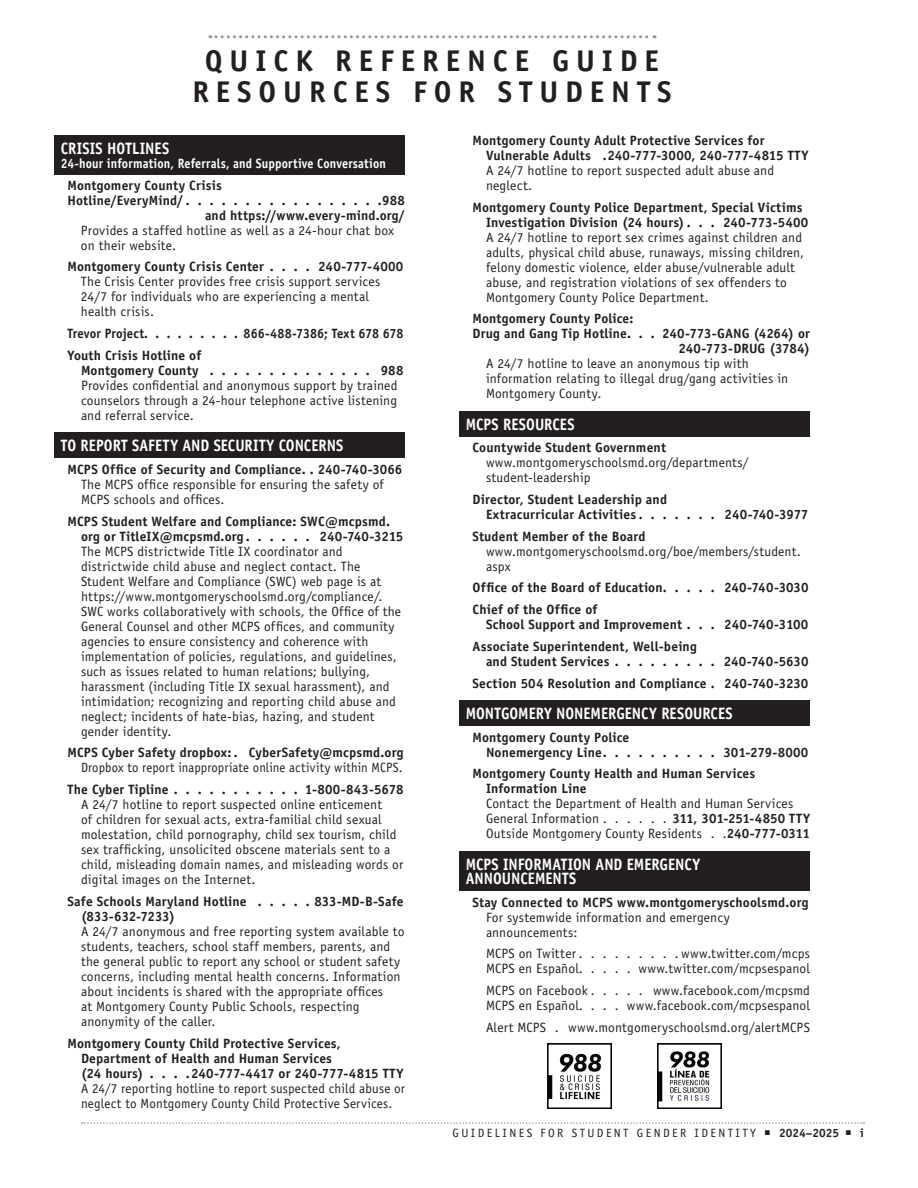
<style>
.page{position:relative;width:918px;height:1188px;background:#fff}
.page>*{position:absolute;margin:0;border:0;box-sizing:border-box;transform-origin:0 0}
.t1{font:700 30px/31.5px "Officina Sans Std";letter-spacing:.23em;color:#231f20;text-align:center}
.t2{font:700 16.5px/14.2px "Officina Sans Std";color:#fff;scale:.9 1}
.t3{font:13.5px/15px "Officina Sans Std";letter-spacing:.01em;color:#231f20}
.t4{font:700 13.5px/15px "Officina Sans Std";letter-spacing:.01em;color:#231f20}
.t5{font:700 13.5px "Officina Sans Std";letter-spacing:.01em;color:#fff;scale:.9 1}
.t6{font:13.5px "Officina Sans Std";letter-spacing:.01em;color:#231f20;scale:.94 1}
.t7{font:700 13.5px "Officina Sans Std";letter-spacing:-.01em;color:#231f20}
.t8{font:700 13.5px "Officina Sans Std";letter-spacing:.01em;color:#231f20;scale:.94 1}
.t9{font:700 13.5px "Officina Sans Std";letter-spacing:-.015em;color:#231f20}
.t10{font:700 13.5px "Officina Sans Std";letter-spacing:-.02em;color:#231f20}
.t11{font:12px "Officina Sans Std";letter-spacing:.2em;color:#231f20}
.s1{font-weight:700}
</style>
<div class="page">
<svg style="left:82px;top:1122px;width:782px;height:2px"></svg>
<svg style="left:210px;top:35px;width:445px;height:3px"></svg>
<div style="left:54px;top:135px;width:351px;height:40px;background:#231f20"></div>
<div style="left:54px;top:433px;width:351px;height:25px;background:#231f20"></div>
<div style="left:459px;top:411px;width:351px;height:25px;background:#231f20"></div>
<div style="left:459px;top:700px;width:351px;height:26px;background:#231f20"></div>
<div style="left:459px;top:851px;width:351px;height:40px;background:#231f20"></div>
<img style="left:547px;top:1044px;width:65px;height:64px">
<img style="left:657px;top:1044px;width:65px;height:64px">
<h1 class="t1" style="left:192px;top:44px;width:481px">QUICK REFERENCE GUIDE<br>RESOURCES FOR STUDENTS</h1>
<p class="t2" style="left:61px;top:141px;width:122px">CRISIS HOTLINES</p>
<p class="t5" style="left:61px;top:155px;width:363px">24-hour information, Referrals, and Supportive Conversation</p>
<p class="t4" style="left:68px;top:177px;width:156px">Montgomery County Crisis<br>Hotline/EveryMind/</p>
<p class="t4" style="left:205px;top:192px;width:201px;text-align:right">988<br>and https://www every-mind org/</p>
<p class="t3" style="left:81px;top:223px;width:315px">Provides a staffed hotline as well as a 24-hour chat box on their website.</p>
<p class="t4" style="left:67px;top:259px;width:198px">Montgomery County Crisis Center</p>
<p class="t4" style="left:318px;top:259px;width:87px">240-777-4000</p>
<p class="t3" style="left:81px;top:274px;width:301px">The Crisis Center provides free crisis support services<br>24/7 for individuals who are experiencing a mental health crisis.</p>
<p class="t8" style="left:68px;top:325px;width:83px">Trevor Project</p>
<p class="t8" style="left:244px;top:325px;width:172px">866-488-7386; Text 678 678</p>
<p class="t4" style="left:68px;top:348px;width:135px;text-align:right">Youth Crisis Hotline of<br>Montgomery County</p>
<p class="t4" style="left:381px;top:363px;width:24px">988</p>
<p class="t3" style="left:81px;top:378px;width:318px;text-align:justify">Provides confidential and anonymous support by trained counselors through a 24-hour telephone active listening and referral service.</p>
<p class="t2" style="left:61px;top:438px;width:316px">TO REPORT SAFETY AND SECURITY CONCERNS</p>
<p class="t4" style="left:68px;top:462px;width:336px">MCPS Office of Security and Compliance 240-740-3066</p>
<p class="t3" style="left:81px;top:477px;width:304px">The MCPS office responsible for ensuring the safety of<br>MCPS schools and offices.</p>
<p class="t4" style="left:81px;top:513px;width:306px;text-indent:-14px">MCPS Student Welfare and Compliance: SWC@mcpsmd org or TitleIX@mcpsmd org</p>
<p class="t9" style="left:320px;top:528px;width:85px">240-740-3215</p>
<p class="t3" style="left:81px;top:544px;width:322px">The MCPS districtwide Title IX coordinator and districtwide child abuse and neglect contact. The Student Welfare and Compliance (SWC) web page is at https://www.montgomeryschoolsmd.org/compliance/.<br>SWC works collaboratively with schools, the Office of the General Counsel and other MCPS offices, and community agencies to ensure consistency and coherence with implementation of policies, regulations, and guidelines, such as issues related to human relations; bullying, harassment (including Title IX sexual harassment), and intimidation; recognizing and reporting child abuse and neglect; incidents of hate-bias, hazing, and student gender identity.</p>
<p class="t4" style="left:68px;top:745px;width:165px">MCPS Cyber Safety dropbox:</p>
<p class="t4" style="left:249px;top:745px;width:156px">CyberSafety@mcpsmd org</p>
<p class="t6" style="left:81px;top:760px;width:343px">Dropbox to report inappropriate online activity within MCPS.</p>
<p class="t4" style="left:68px;top:782px;width:103px">The Cyber Tipline</p>
<p class="t4" style="left:305px;top:782px;width:100px">1-800-843-5678</p>
<p class="t3" style="left:81px;top:797px;width:324px">A 24/7 hotline to report suspected online enticement<br>of children for sexual acts, extra-familial child sexual molestation, child pornography, child sex tourism, child sex trafficking, unsolicited obscene materials sent to a child, misleading domain names, and misleading words or digital images on the Internet.</p>
<p class="t4" style="left:68px;top:894px;width:181px">Safe Schools Maryland Hotline</p>
<p class="t4" style="left:314px;top:894px;width:91px">833-MD-B-Safe</p>
<p class="t10" style="left:81px;top:908px;width:96px">(833-632-7233)</p>
<p class="t3" style="left:81px;top:924px;width:325px">A 24/7 anonymous and free reporting system available to students, teachers, school staff members, parents, and the general public to report any school or student safety concerns, including mental health concerns. Information about incidents is shared with the appropriate offices<br>at Montgomery County Public Schools, respecting anonymity of the caller.</p>
<p class="t4" style="left:81px;top:1035px;width:261px;text-indent:-14px">Montgomery County Child Protective Services,<br>Department of Health and Human Services (24 hours)</p>
<p class="t7" style="left:191px;top:1065px;width:214px">240-777-4417 or 240-777-4815 TTY</p>
<p class="t3" style="left:81px;top:1081px;width:326px">A 24/7 reporting hotline to report suspected child abuse or neglect to Montgomery County Child Protective Services.</p>
<p class="t4" style="left:486px;top:133px;width:324px;text-indent:-14px">Montgomery County Adult Protective Services for<br>Vulnerable Adults 240-777-3000, 240-777-4815 TTY</p>
<p class="t3" style="left:486px;top:163px;width:290px">A 24/7 hotline to report suspected adult abuse and neglect.</p>
<p class="t4" style="left:486px;top:199px;width:318px;text-indent:-14px">Montgomery County Police Department, Special Victims<br>Investigation Division (24 hours)</p>
<p class="t4" style="left:723px;top:214px;width:87px">240-773-5400</p>
<p class="t3" style="left:486px;top:229px;width:320px">A 24/7 hotline to report sex crimes against children and adults, physical child abuse, runaways, missing children, felony domestic violence, elder abuse/vulnerable adult abuse, and registration violations of sex offenders to Montgomery County Police Department.</p>
<p class="t4" style="left:473px;top:311px;width:163px">Montgomery County Police:<br>Drug and Gang Tip Hotline</p>
<p class="t4" style="left:662px;top:326px;width:149px;text-align:right">240-773-GANG (4264) or<br>240-773-DRUG (3784)</p>
<p class="t3" style="left:486px;top:356px;width:304px">A 24/7 hotline to leave an anonymous tip with information relating to illegal drug/gang activities in<br>Montgomery County.</p>
<p class="t2" style="left:466px;top:417px;width:122px">MCPS RESOURCES</p>
<p class="t4" style="left:472px;top:440px;width:195px">Countywide Student Government</p>
<p class="t3" style="left:486px;top:455px;width:264px">www.montgomeryschoolsmd.org/departments/ student-leadership</p>
<p class="t4" style="left:486px;top:492px;width:183px;text-indent:-14px">Director, Student Leadership and<br>Extracurricular Activities</p>
<p class="t9" style="left:725px;top:506px;width:85px">240-740-3977</p>
<p class="t4" style="left:473px;top:528px;width:175px">Student Member of the Board</p>
<p class="t3" style="left:486px;top:544px;width:316px">www.montgomeryschoolsmd.org/boe/members/student. aspx</p>
<p class="t4" style="left:473px;top:580px;width:192px">Office of the Board of Education</p>
<p class="t4" style="left:724px;top:580px;width:86px">240-740-3030</p>
<p class="t4" style="left:486px;top:602px;width:198px;text-indent:-14px">Chief of the Office of<br>School Support and Improvement</p>
<p class="t7" style="left:724px;top:616px;width:86px">240-740-3100</p>
<p class="t4" style="left:486px;top:639px;width:212px;text-indent:-14px">Associate Superintendent, Well-being and Student Services</p>
<p class="t4" style="left:724px;top:654px;width:86px">240-740-5630</p>
<p class="t4" style="left:473px;top:675px;width:236px">Section 504 Resolution and Compliance</p>
<p class="t4" style="left:724px;top:675px;width:86px">240-740-3230</p>
<p class="t2" style="left:466px;top:706px;width:298px">MONTGOMERY NONEMERGENCY RESOURCES</p>
<p class="t4" style="left:486px;top:729px;width:145px;text-indent:-14px">Montgomery County Police<br>Nonemergency Line</p>
<p class="t4" style="left:473px;top:741px;width:337px;line-height:21.8px;text-indent:251px">301-279-8000<br>Montgomery County Health and Human Services</p>
<p class="t4" style="left:486px;top:781px;width:102px">Information Line</p>
<p class="t3" style="left:486px;top:796px;width:326px">Contact the Department of Health and Human Services<br>General Information . . . . . . <span class="s1">311, 301-251-4850 TTY<br></span>Outside Montgomery County Residents . .<span class="s1">240-777-0311</span></p>
<p class="t2" style="left:466px;top:857px;width:262px">MCPS INFORMATION AND EMERGENCY<br>ANNOUNCEMENTS</p>
<p class="t4" style="left:472px;top:894px;width:338px">Stay Connected to MCPS www montgomeryschoolsmd org</p>
<p class="t3" style="left:486px;top:910px;width:245px">For systemwide information and emergency announcements:</p>
<p class="t3" style="left:486px;top:946px;width:326px">MCPS on Twitter . . . . . . . . . www.twitter.com/mcps<br>MCPS en Español . . . . . www.twitter.com/mcpsespanol</p>
<p class="t3" style="left:486px;top:983px;width:325px">MCPS on Facebook . . . . . www.facebook.com/mcpsmd<br>MCPS en Español . . . . www.facebook.com/mcpsespanol</p>
<p class="t3" style="left:486px;top:1020px;width:325px">Alert MCPS . www.montgomeryschoolsmd.org/alertMCPS</p>
<p class="t11" style="left:453px;top:1126px;width:413px">GUIDELINES FOR STUDENT GENDER IDENTITY ○ <span class="s1">2024–2025</span> ○ <span class="s1">i</span></p>
</div>
